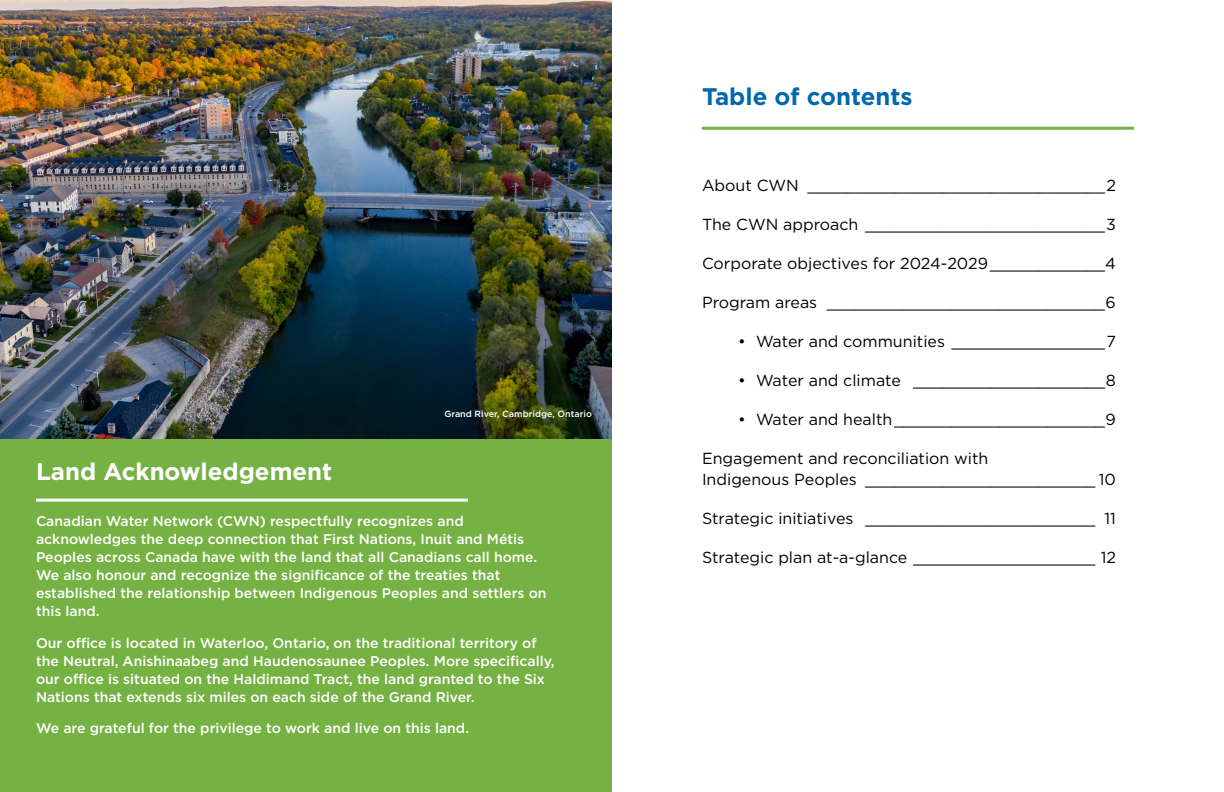
<style>
.page{position:relative;width:1224px;height:792px;background:#fff}
.page>*{position:absolute;margin:0;border:0;box-sizing:border-box;transform-origin:0 0}
.t1{font:700 24px "Gotham";color:#fff}
.t2{font:700 24px "Gotham";color:#0069ad}
.t3{font:16px/21px "Gotham";color:#000}
.t4{font:500 14px/18px "Gotham";color:#fff}
.t5{font:500 9px "Gotham";color:#fff}
</style>
<div class="page">
<img style="left:0;top:0;width:612px;height:439px">
<div style="left:0;top:439px;width:612px;height:353px;background:#76b243"></div>
<hr style="left:702px;top:127px;width:432px;height:3px;background:#76b243">
<hr style="left:36px;top:499px;width:432px;height:3px;background:#fff">
<p class="t5" style="left:444px;top:408px;width:149px">Grand River, Cambridge, Ontario</p>
<h1 class="t1" style="left:36px;top:456px;width:298px">Land Acknowledgement</h1>
<p class="t4" style="left:36px;top:512px;width:512px">Canadian Water Network (CWN) respectfully recognizes and acknowledges the deep connection that First Nations, Inuit and Métis Peoples across Canada have with the land that all Canadians call home.<br>We also honour and recognize the significance of the treaties that established the relationship between Indigenous Peoples and settlers on this land.</p>
<p class="t4" style="left:36px;top:634px;width:520px">Our office is located in Waterloo, Ontario, on the traditional territory of the Neutral, Anishinaabeg and Haudenosaunee Peoples. More specifically, our office is situated on the Haldimand Tract, the land granted to the Six Nations that extends six miles on each side of the Grand River.</p>
<p class="t4" style="left:36px;top:719px;width:435px">We are grateful for the privilege to work and live on this land.</p>
<h1 class="t2" style="left:702px;top:81px;width:212px">Table of contents</h1>
<p class="t3" style="left:702px;top:174px;width:415px">About CWN _______________________________2</p>
<p class="t3" style="left:702px;top:214px;width:415px">The CWN approach _________________________3</p>
<p class="t3" style="left:702px;top:253px;width:415px">Corporate objectives for 2024-2029____________4</p>
<p class="t3" style="left:702px;top:292px;width:415px">Program areas _____________________________6</p>
<p class="t3" style="left:738px;top:331px;width:379px">• Water and communities ________________7</p>
<p class="t3" style="left:738px;top:370px;width:379px">• Water and climate ____________________8</p>
<p class="t3" style="left:738px;top:409px;width:379px">• Water and health______________________9</p>
<p class="t3" style="left:702px;top:448px;width:415px">Engagement and reconciliation with<br>Indigenous Peoples ________________________ 10</p>
<p class="t3" style="left:702px;top:508px;width:415px">Strategic initiatives ________________________ 11</p>
<p class="t3" style="left:702px;top:547px;width:415px">Strategic plan at-a-glance ___________________ 12</p>
</div>
